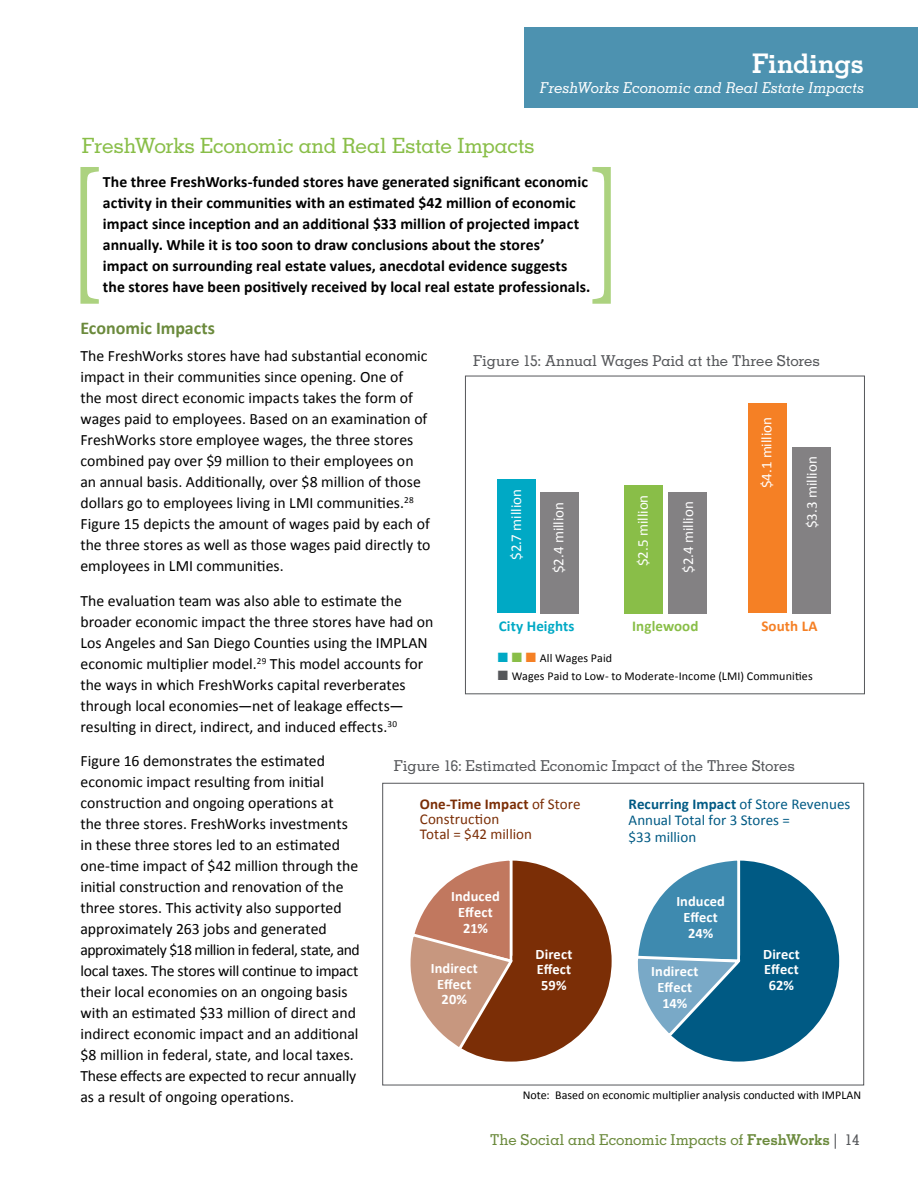
<style>
.page{position:relative;width:918px;height:1188px;background:#fff}
.page>*{position:absolute;margin:0;border:0;box-sizing:border-box;transform-origin:0 0}
.t1{font:700 27px "Memphis LT Std";letter-spacing:-.01em;color:#fff}
.t2{font:500 21px "Memphis LT Std";letter-spacing:-.02em;color:#89be48}
.t3{font:700 18px "Calibri";letter-spacing:-.005em;color:#6b8a3c}
.t4{font:15.75px/21px "Calibri";color:#000}
.t5{font:700 15.75px/21px "Calibri";letter-spacing:.005em;color:#000}
.t6{font:500 15px "Memphis LT Std";letter-spacing:-.01em;color:#55575a}
.t7{font:15px "Calibri";color:#fff}
.t8{font:15px/16.5px "Calibri";color:#005a84}
.t9{font:15px/15px "Calibri";letter-spacing:.005em;color:#7b2e06}
.t10{font:500 15px "Memphis LT Std";letter-spacing:-.005em;color:#6b8a3c}
.t11{font:italic 500 15px "Memphis LT Std";letter-spacing:-.005em;color:#fff}
.t12{font:700 15px "Calibri";letter-spacing:.005em;color:#00a9c5}
.t13{font:700 15px "Calibri";letter-spacing:.005em;color:#89be48}
.t14{font:700 15px "Calibri";letter-spacing:.01em;color:#f58025}
.t15{font:700 14.4px/15.9px "Calibri";letter-spacing:.01em;color:#fff;text-align:center}
.t16{font:12px "Calibri";color:#000}
.s1{color:#00a9c5}
.s2{color:#89be48}
.s3{color:#f58025}
.s4{color:#55575a}
.s5{font-weight:700}
</style>
<div class="page">
<div style="left:382px;top:783px;width:482px;height:302px;border:1px solid #55575a"></div>
<div style="left:465px;top:376px;width:400px;height:318px;border:1px solid #55575a"></div>
<div style="left:525px;top:27px;width:393px;height:81px;background:#4d92b0"></div>
<div style="left:749px;top:403px;width:38px;height:210px;background:#f58025"></div>
<div style="left:792px;top:447px;width:38px;height:166px;background:#838183"></div>
<div style="left:497px;top:480px;width:38px;height:133px;background:#00a9c5"></div>
<div style="left:541px;top:492px;width:38px;height:121px;background:#838183"></div>
<div style="left:624px;top:485px;width:39px;height:128px;background:#89be48"></div>
<div style="left:668px;top:492px;width:38px;height:121px;background:#838183"></div>
<div style="left:411px;top:861px;width:201px;height:201px;background:#7b2e06;border-radius:50%"></div>
<svg style="left:410px;top:860px;width:108px;height:200px"></svg>
<div style="left:638px;top:861px;width:201px;height:201px;background:#005a84;border-radius:50%"></div>
<svg style="left:637px;top:860px;width:109px;height:183px"></svg>
<svg style="left:80px;top:167px;width:19px;height:137px"></svg>
<svg style="left:592px;top:167px;width:19px;height:137px"></svg>
<h1 class="t1" style="left:752px;top:47px;width:113px">Findings</h1>
<p class="t11" style="left:540px;top:79px;width:326px">FreshWorks Economic and Real Estate Impacts</p>
<h2 class="t2" style="left:82px;top:132px;width:454px">FreshWorks Economic and Real Estate Impacts</h2>
<p class="t5" style="left:103px;top:172px;width:489px">The three FreshWorks-funded stores have generated significant economic activity in their communities with an estimated $42 million of economic impact since inception and an additional $33 million of projected impact annually. While it is too soon to draw conclusions about the stores’ impact on surrounding real estate values, anecdotal evidence suggests the stores have been positively received by local real estate professionals.</p>
<p class="t3" style="left:80px;top:316px;width:136px">Economic Impacts</p>
<p class="t4" style="left:80px;top:346px;width:352px">The FreshWorks stores have had substantial economic impact in their communities since opening. One of<br>the most direct economic impacts takes the form of wages paid to employees. Based on an examination of FreshWorks store employee wages, the three stores combined pay over $9 million to their employees on an annual basis. Additionally, over $8 million of those dollars go to employees living in LMI communities.<sup>28<br></sup>Figure 15 depicts the amount of wages paid by each of the three stores as well as those wages paid directly to employees in LMI communities.</p>
<p class="t4" style="left:80px;top:590px;width:355px">The evaluation team was also able to estimate the broader economic impact the three stores have had on Los Angeles and San Diego Counties using the IMPLAN economic multiplier model.<sup>29</sup> This model accounts for the ways in which FreshWorks capital reverberates through local economies—net of leakage effects— resulting in direct, indirect, and induced effects.<sup>30</sup></p>
<p class="t4" style="left:80px;top:751px;width:281px">Figure 16 demonstrates the estimated economic impact resulting from initial construction and ongoing operations at<br>the three stores. FreshWorks investments in these three stores led to an estimated one-time impact of $42 million through the initial construction and renovation of the three stores. This activity also supported approximately 263 jobs and generated approximately $18 million in federal, state, and local taxes. The stores will continue to impact their local economies on an ongoing basis with an estimated $33 million of direct and indirect economic impact and an additional $8 million in federal, state, and local taxes.<br>These effects are expected to recur annually as a result of ongoing operations.</p>
<p class="t6" style="left:473px;top:351px;width:348px">Figure 15: Annual Wages Paid at the Three Stores</p>
<p class="t7" style="left:757px;top:488px;width:73px;rotate:-90deg">$4.1 million</p>
<p class="t7" style="left:802px;top:528px;width:73px;rotate:-90deg">$3.3 million</p>
<p class="t7" style="left:507px;top:560px;width:72px;rotate:-90deg">$2.7 million</p>
<p class="t7" style="left:633px;top:566px;width:73px;rotate:-90deg">$2.5 million</p>
<p class="t7" style="left:679px;top:573px;width:73px;rotate:-90deg">$2.4 million</p>
<p class="t7" style="left:549px;top:573px;width:73px;rotate:-90deg">$2.4 million</p>
<p class="t14" style="left:761px;top:616px;width:58px">South LA</p>
<p class="t12" style="left:499px;top:616px;width:77px">City Heights</p>
<p class="t13" style="left:632px;top:616px;width:68px">Inglewood</p>
<p class="t16" style="left:498px;top:650px;width:116px"><span class="s1">■</span> <span class="s2">■</span> <span class="s3">■</span> All Wages Paid</p>
<p class="t16" style="left:498px;top:668px;width:317px"><span class="s4">■</span> Wages Paid to Low- to Moderate-Income (LMI) Communities</p>
<p class="t6" style="left:394px;top:757px;width:403px">Figure 16: Estimated Economic Impact of the Three Stores</p>
<p class="t9" style="left:420px;top:796px;width:162px"><span class="s5">One-Time Impact</span> of Store<br>Construction<br>Total = $42 million</p>
<p class="t8" style="left:629px;top:796px;width:223px"><span class="s5">Recurring Impact</span> of Store Revenues<br>Annual Total for 3 Stores =<br>$33 million</p>
<p class="t15" style="left:451px;top:889px;width:50px">Induced<br>Effect<br>21%</p>
<p class="t15" style="left:431px;top:960px;width:49px">Indirect<br>Effect<br>20%</p>
<p class="t15" style="left:676px;top:893px;width:50px">Induced<br>Effect<br>24%</p>
<p class="t15" style="left:651px;top:963px;width:49px">Indirect<br>Effect<br>14%</p>
<p class="t15" style="left:536px;top:946px;width:38px">Direct<br>Effect<br>59%</p>
<p class="t15" style="left:763px;top:946px;width:38px">Direct<br>Effect<br>62%</p>
<p class="t16" style="left:523px;top:1087px;width:340px">Note: Based on economic multiplier analysis conducted with IMPLAN</p>
<p class="t6" style="left:845px;top:1130px;width:16px">14</p>
<p class="t10" style="left:490px;top:1130px;width:348px">The Social and Economic Impacts of <span class="s5">FreshWorks</span> <span class="s4">|</span></p>
</div>
